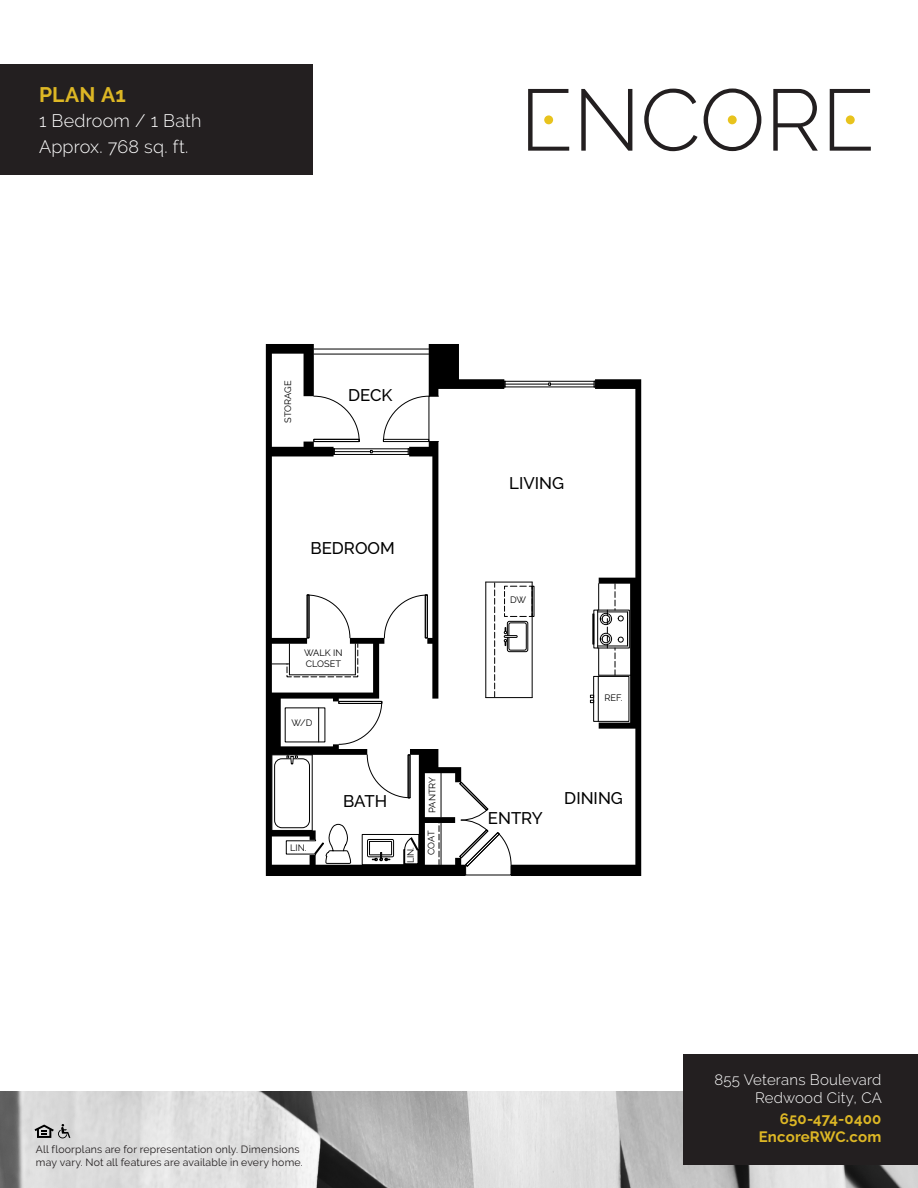
<style>
.page{position:relative;width:918px;height:1188px;background:#fff}
.page>*{position:absolute;margin:0;border:0;box-sizing:border-box;transform-origin:0 0}
.t1{font:700 21px "Raleway";letter-spacing:.01em;color:#ddb725}
.t2{font:300 18px/25.5px "Raleway";letter-spacing:.01em;color:#fff}
.t3{font:500 16.8px "Raleway";color:#000}
.t4{font:300 15px/18px "Raleway";letter-spacing:.015em;color:#fff;text-align:right}
.t5{font:700 15px/18px "Raleway";letter-spacing:.01em;color:#ddb725;text-align:right}
.t6{font:10.5px/13.5px "Raleway";letter-spacing:.02em;color:#231f20}
.t7{font:9.3px/11.1px "Raleway";color:#000}
</style>
<div class="page">
<img style="left:0;top:1092px;width:918px;height:96px">
<div style="left:0;top:65px;width:312px;height:110px;background:#231f20"></div>
<svg style="left:528px;top:89px;width:41px;height:62px"></svg>
<svg style="left:581px;top:89px;width:51px;height:62px"></svg>
<svg style="left:644px;top:89px;width:54px;height:62px"></svg>
<svg style="left:704px;top:89px;width:57px;height:62px"></svg>
<svg style="left:773px;top:89px;width:45px;height:62px"></svg>
<svg style="left:830px;top:89px;width:41px;height:62px"></svg>
<div style="left:544px;top:115px;width:9px;height:9px;background:#e8c31d;border-radius:50%"></div>
<div style="left:728px;top:115px;width:9px;height:9px;background:#e8c31d;border-radius:50%"></div>
<div style="left:846px;top:115px;width:9px;height:9px;background:#e8c31d;border-radius:50%"></div>
<div style="left:684px;top:1054px;width:234px;height:111px;background:#231f20"></div>
<svg style="left:35px;top:1124px;width:35px;height:14px"></svg>
<svg style="left:466px;top:786px;width:45px;height:81px"></svg>
<svg style="left:511px;top:379px;width:130px;height:497px"></svg>
<svg style="left:466px;top:379px;width:67px;height:365px"></svg>
<svg style="left:266px;top:344px;width:200px;height:532px"></svg>
<h1 class="t1" style="left:39px;top:82px;width:88px">PLAN A1</h1>
<h2 class="t2" style="left:39px;top:108px;width:164px">1 Bedroom / 1 Bath<br>Approx. 768 sq. ft.</h2>
<p class="t7" style="left:282px;top:423px;width:44px;rotate:-90deg">STORAGE</p>
<h3 class="t3" style="left:348px;top:386px;width:46px">DECK</h3>
<h3 class="t3" style="left:311px;top:538px;width:86px">BEDROOM</h3>
<p class="t7" style="left:304px;top:647px;width:40px">WALK IN<br>CLOSET</p>
<p class="t7" style="left:291px;top:717px;width:23px">W/D</p>
<p class="t7" style="left:290px;top:842px;width:18px">LIN.</p>
<h3 class="t3" style="left:343px;top:791px;width:46px">BATH</h3>
<p class="t7" style="left:405px;top:863px;width:18px;rotate:-90deg">LIN.</p>
<p class="t7" style="left:427px;top:813px;width:38px;rotate:-90deg">PANTRY</p>
<p class="t7" style="left:426px;top:855px;width:26px;rotate:-90deg">COAT</p>
<h3 class="t3" style="left:509px;top:474px;width:56px">LIVING</h3>
<p class="t7" style="left:510px;top:595px;width:18px">DW</p>
<p class="t7" style="left:605px;top:692px;width:20px">REF.</p>
<h3 class="t3" style="left:488px;top:808px;width:56px">ENTRY</h3>
<h3 class="t3" style="left:564px;top:788px;width:60px">DINING</h3>
<p class="t6" style="left:36px;top:1142px;width:268px">All floorplans are for representation only. Dimensions may vary. Not all features are available in every home.</p>
<h3 class="t4" style="left:714px;top:1071px;width:169px">855 Veterans Boulevard<br>Redwood City, CA</h3>
<h3 class="t5" style="left:759px;top:1110px;width:124px">650-474-0400<br>EncoreRWC.com</h3>
</div>
